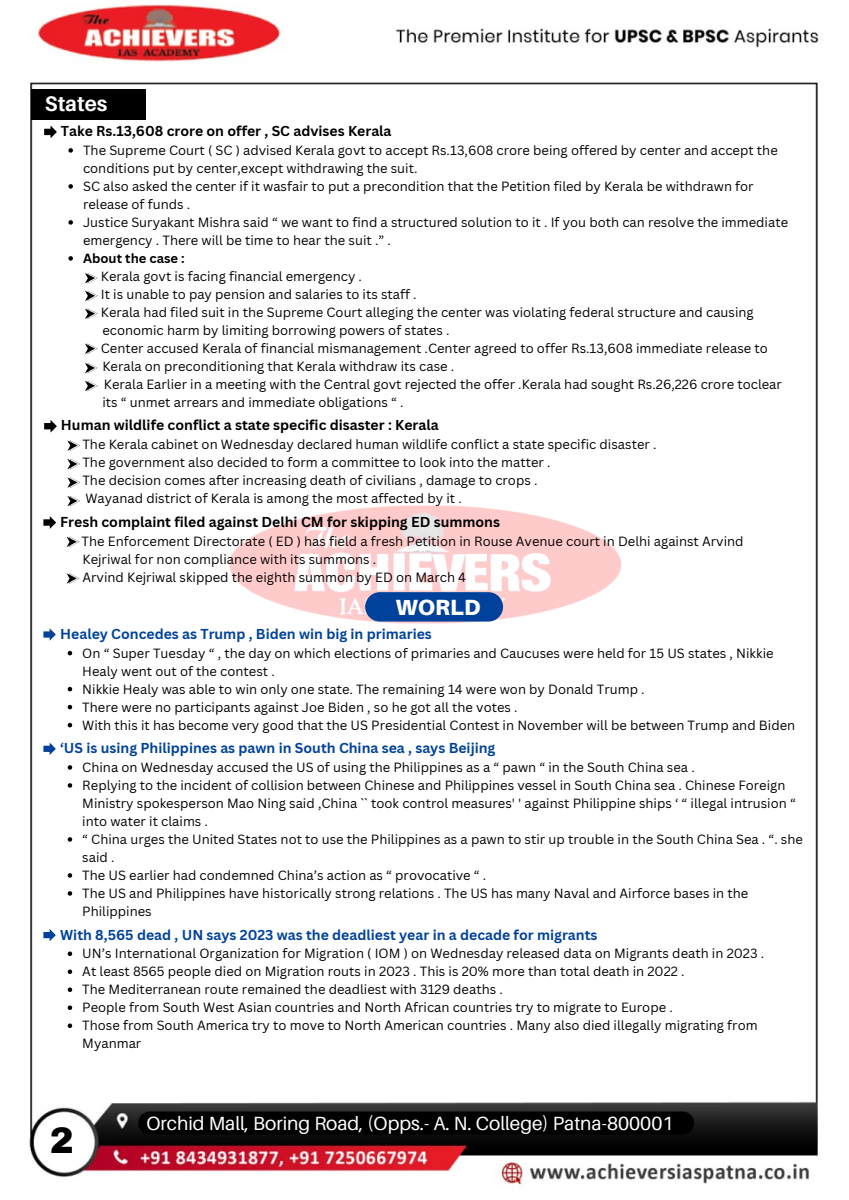
<style>
.page{position:relative;width:849px;height:1200px;background:#fff}
.page>*{position:absolute;margin:0;border:0;box-sizing:border-box;transform-origin:0 0}
.t1{font:900 36px "Archivo";color:#000}
.t2{font:900 22px "Aileron";color:#fff}
.t3{font:700 21.1px "Aileron";color:#fff}
.t4{font:19.1px "Aileron";color:#fff}
.t5{font:700 14px "Canva Sans";color:#00429b}
.t6{font:700 14px "Canva Sans";color:#000}
.t7{font:13px/18px "Canva Sans";color:#000}
.t8{font:700 13px "Canva Sans";color:#000}
</style>
<div class="page">
<img style="left:29px;top:4px;width:790px;height:1181px">
<img style="left:210px;top:475px;width:433px;height:184px">
<svg style="left:43px;top:628px;width:13px;height:13px"></svg>
<svg style="left:68px;top:651px;width:4px;height:4px"></svg>
<svg style="left:68px;top:687px;width:4px;height:4px"></svg>
<svg style="left:68px;top:705px;width:4px;height:4px"></svg>
<svg style="left:68px;top:723px;width:4px;height:4px"></svg>
<div style="left:138px;top:1112px;width:556px;height:23px;background:#000;border-radius:12px"></div>
<div style="left:365px;top:592px;width:138px;height:30px;background:#00429b;border-radius:15px"></div>
<svg style="left:44px;top:126px;width:13px;height:12px"></svg>
<svg style="left:68px;top:148px;width:5px;height:5px"></svg>
<svg style="left:68px;top:184px;width:5px;height:5px"></svg>
<svg style="left:68px;top:220px;width:5px;height:5px"></svg>
<svg style="left:68px;top:256px;width:5px;height:5px"></svg>
<div style="left:31px;top:89px;width:114px;height:30px;background:#000"></div>
<svg style="left:85px;top:273px;width:13px;height:11px"></svg>
<svg style="left:85px;top:291px;width:13px;height:10px"></svg>
<svg style="left:85px;top:309px;width:13px;height:10px"></svg>
<svg style="left:85px;top:344px;width:13px;height:10px"></svg>
<svg style="left:85px;top:363px;width:13px;height:10px"></svg>
<svg style="left:85px;top:381px;width:13px;height:10px"></svg>
<svg style="left:44px;top:420px;width:13px;height:13px"></svg>
<svg style="left:67px;top:440px;width:13px;height:11px"></svg>
<svg style="left:67px;top:459px;width:13px;height:10px"></svg>
<svg style="left:67px;top:477px;width:13px;height:11px"></svg>
<svg style="left:67px;top:496px;width:13px;height:10px"></svg>
<svg style="left:43px;top:516px;width:13px;height:13px"></svg>
<svg style="left:67px;top:537px;width:12px;height:10px"></svg>
<svg style="left:67px;top:573px;width:12px;height:11px"></svg>
<svg style="left:43px;top:743px;width:13px;height:12px"></svg>
<svg style="left:68px;top:765px;width:4px;height:5px"></svg>
<svg style="left:68px;top:783px;width:4px;height:5px"></svg>
<svg style="left:68px;top:837px;width:4px;height:5px"></svg>
<svg style="left:68px;top:873px;width:4px;height:5px"></svg>
<svg style="left:68px;top:891px;width:4px;height:5px"></svg>
<svg style="left:43px;top:929px;width:13px;height:12px"></svg>
<svg style="left:68px;top:952px;width:4px;height:4px"></svg>
<svg style="left:68px;top:970px;width:4px;height:4px"></svg>
<svg style="left:68px;top:988px;width:4px;height:4px"></svg>
<svg style="left:68px;top:1006px;width:4px;height:4px"></svg>
<svg style="left:68px;top:1024px;width:4px;height:4px"></svg>
<p class="t3" style="left:45px;top:91px;width:64px">States</p>
<p class="t6" style="left:61px;top:121px;width:332px">Take Rs.13,608 crore on offer , SC advises Kerala</p>
<p class="t7" style="left:83px;top:141px;width:696px">The Supreme Court ( SC ) advised Kerala govt to accept Rs.13,608 crore being offered by center and accept the conditions put by center,except withdrawing the suit.</p>
<p class="t7" style="left:83px;top:177px;width:672px">SC also asked the center if it wasfair to put a precondition that the Petition filed by Kerala be withdrawn for release of funds .</p>
<p class="t7" style="left:83px;top:213px;width:706px">Justice Suryakant Mishra said “ we want to find a structured solution to it . If you both can resolve the immediate emergency . There will be time to hear the suit .” .</p>
<p class="t8" style="left:83px;top:249px;width:103px">About the case :</p>
<p class="t7" style="left:101px;top:267px;width:263px">Kerala govt is facing financial emergency .</p>
<p class="t7" style="left:101px;top:285px;width:317px">It is unable to pay pension and salaries to its staff .</p>
<p class="t7" style="left:101px;top:303px;width:654px">Kerala had filed suit in the Supreme Court alleging the center was violating federal structure and causing</p>
<p class="t7" style="left:102px;top:321px;width:348px">economic harm by limiting borrowing powers of states .</p>
<p class="t7" style="left:101px;top:339px;width:668px">Center accused Kerala of financial mismanagement .Center agreed to offer Rs.13,608 immediate release to</p>
<p class="t7" style="left:102px;top:357px;width:353px">Kerala on preconditioning that Kerala withdraw its case .</p>
<p class="t7" style="left:104px;top:375px;width:679px">Kerala Earlier in a meeting with the Central govt rejected the offer .Kerala had sought Rs.26,226 crore toclear</p>
<p class="t7" style="left:102px;top:393px;width:302px">its “ unmet arrears and immediate obligations “ .</p>
<p class="t6" style="left:61px;top:415px;width:379px">Human wildlife conflict a state specific disaster : Kerala</p>
<p class="t7" style="left:82px;top:435px;width:575px">The Kerala cabinet on Wednesday declared human wildlife conflict a state specific disaster .</p>
<p class="t7" style="left:82px;top:453px;width:469px">The government also decided to form a committee to look into the matter .</p>
<p class="t7" style="left:82px;top:471px;width:456px">The decision comes after increasing death of civilians , damage to crops .</p>
<p class="t7" style="left:85px;top:489px;width:378px">Wayanad district of Kerala is among the most affected by it .</p>
<p class="t6" style="left:60px;top:512px;width:441px">Fresh complaint filed against Delhi CM for skipping ED summons</p>
<p class="t7" style="left:82px;top:531px;width:663px">The Enforcement Directorate ( ED ) has field a fresh Petition in Rouse Avenue court in Delhi against Arvind</p>
<p class="t7" style="left:82px;top:549px;width:295px">Kejriwal for non compliance with its summons .</p>
<p class="t7" style="left:82px;top:567px;width:385px">Arvind Kejriwal skipped the eighth summon by ED on March 4</p>
<p class="t2" style="left:395px;top:593px;width:86px">WORLD</p>
<h2 class="t5" style="left:60px;top:624px;width:373px">Healey Concedes as Trump , Biden win big in primaries</h2>
<p class="t7" style="left:82px;top:644px;width:692px">On “ Super Tuesday “ , the day on which elections of primaries and Caucuses were held for 15 US states , Nikkie<br>Healy went out of the contest .</p>
<h4 class="t7" style="left:82px;top:680px;width:563px">Nikkie Healy was able to win only one state. The remaining 14 were won by Donald Trump .</h4>
<p class="t7" style="left:82px;top:698px;width:436px">There were no participants against Joe Biden , so he got all the votes .</p>
<p class="t7" style="left:82px;top:716px;width:714px">With this it has become very good that the US Presidential Contest in November will be between Trump and Biden</p>
<p class="t5" style="left:60px;top:738px;width:436px">‘US is using Philippines as pawn in South China sea , says Beijing</p>
<p class="t7" style="left:82px;top:758px;width:613px">China on Wednesday accused the US of using the Philippines as a “ pawn “ in the South China sea .</p>
<p class="t7" style="left:82px;top:776px;width:714px">Replying to the incident of collision between Chinese and Philippines vessel in South China sea . Chinese Foreign<br>Ministry spokesperson Mao Ning said ,China `` took control measures' ' against Philippine ships ‘ “ illegal intrusion “ into water it claims .</p>
<h1 class="t7" style="left:82px;top:830px;width:722px">“ China urges the United States not to use the Philippines as a pawn to stir up trouble in the South China Sea . “. she said .</h1>
<p class="t7" style="left:82px;top:866px;width:405px">The US earlier had condemned China’s action as “ provocative “ .</p>
<p class="t7" style="left:82px;top:884px;width:667px">The US and Philippines have historically strong relations . The US has many Naval and Airforce bases in the<br>Philippines</p>
<p class="t5" style="left:60px;top:925px;width:538px">With 8,565 dead , UN says 2023 was the deadliest year in a decade for migrants</p>
<p class="t7" style="left:82px;top:944px;width:683px">UN’s International Organization for Migration ( IOM ) on Wednesday released data on Migrants death in 2023 .</p>
<p class="t7" style="left:82px;top:962px;width:603px">At least 8565 people died on Migration routs in 2023 . This is 20% more than total death in 2022 .</p>
<p class="t7" style="left:82px;top:980px;width:422px">The Mediterranean route remained the deadliest with 3129 deaths .</p>
<h4 class="t7" style="left:82px;top:998px;width:591px">People from South West Asian countries and North African countries try to migrate to Europe .</h4>
<p class="t7" style="left:82px;top:1016px;width:676px">Those from South America try to move to North American countries . Many also died illegally migrating from<br>Myanmar</p>
<p class="t1" style="left:50px;top:1122px;width:26px">2</p>
<p class="t4" style="left:146px;top:1111px;width:528px">Orchid Mall, Boring Road, (Opps.- A. N. College) Patna-800001</p>
</div>
